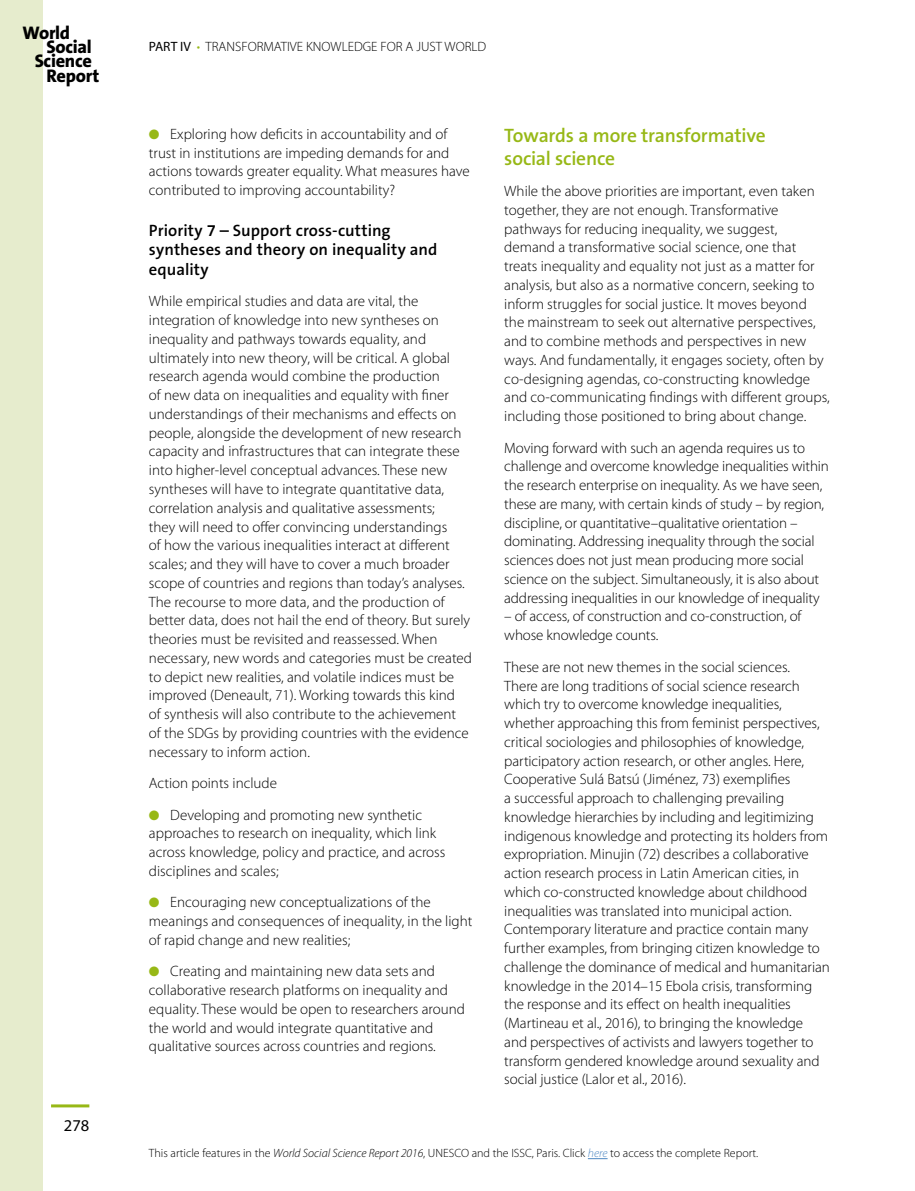
<style>
.page{position:relative;width:915px;height:1191px;background:#fff}
.page>*{position:absolute;margin:0;border:0;box-sizing:border-box;transform-origin:0 0}
.T_2{font:600 19.5px/22.5px "The Sans B6";letter-spacing:-.01em;color:#97b816}
.t1{font:800 18.3px "The Sans B8";letter-spacing:-.015em;color:#000}
.T3{font:600 16.5px/19.5px "The Sans B6";letter-spacing:.005em;color:#000}
.t2{font:16.5px "Myriad Pro";color:#000}
.txt_courant{font:300 15px/18.8px "Myriad Pro";color:#000}
.t3{font:300 13.5px "Myriad Pro";color:#000}
.t4{font:300 12px "Myriad Pro";color:#000}
.s1{font-weight:400}
.s2{color:#97b816}
.s3{font-style:italic}
.s4{font-style:italic;color:#4f88c3}
</style>
<div class="page">
<hr style="left:51px;top:1104px;width:38px;height:3px;background:#97b816">
<div style="left:0;top:0;width:43px;height:1191px;background:#e6eccd"></div>
<svg style="left:587px;top:1158px;width:20px;height:1px"></svg>
<p class="t1" style="left:23px;top:23px;width:49px">World</p>
<p class="t1" style="left:47px;top:37px;width:47px">Social</p>
<p class="t1" style="left:35px;top:51px;width:59px">Science</p>
<p class="t1" style="left:47px;top:66px;width:54px">Report</p>
<p class="t2" style="left:64px;top:1116px;width:27px">278</p>
<p class="t3" style="left:149px;top:38px;width:339px"><span class="s1">PART IV</span> <span class="s2">•</span> TRANSFORMATIVE KNOWLEDGE FOR A JUST WORLD</p>
<p class="txt_courant" style="left:149px;top:124px;width:322px"><span class="s2">●</span> Exploring how deficits in accountability and of trust in institutions are impeding demands for and actions towards greater equality. What measures have contributed to improving accountability?</p>
<p class="T3" style="left:149px;top:221px;width:290px">Priority 7 – Support cross-cutting syntheses and theory on inequality and equality</p>
<p class="txt_courant" style="left:149px;top:292px;width:324px">While empirical studies and data are vital, the integration of knowledge into new syntheses on inequality and pathways towards equality, and ultimately into new theory, will be critical. A global research agenda would combine the production<br>of new data on inequalities and equality with finer understandings of their mechanisms and effects on people, alongside the development of new research capacity and infrastructures that can integrate these into higher-level conceptual advances. These new syntheses will have to integrate quantitative data, correlation analysis and qualitative assessments;<br>they will need to offer convincing understandings<br>of how the various inequalities interact at different scales; and they will have to cover a much broader scope of countries and regions than today’s analyses.<br>The recourse to more data, and the production of better data, does not hail the end of theory. But surely theories must be revisited and reassessed. When necessary, new words and categories must be created to depict new realities, and volatile indices must be improved (Deneault, 71). Working towards this kind<br>of synthesis will also contribute to the achievement<br>of the SDGs by providing countries with the evidence necessary to inform action.</p>
<p class="txt_courant" style="left:149px;top:773px;width:129px">Action points include</p>
<p class="txt_courant" style="left:149px;top:805px;width:298px"><span class="s2">●</span> Developing and promoting new synthetic approaches to research on inequality, which link across knowledge, policy and practice, and across disciplines and scales;</p>
<p class="txt_courant" style="left:149px;top:893px;width:325px"><span class="s2">●</span> Encouraging new conceptualizations of the meanings and consequences of inequality, in the light of rapid change and new realities;</p>
<p class="txt_courant" style="left:149px;top:962px;width:317px"><span class="s2">●</span> Creating and maintaining new data sets and collaborative research platforms on inequality and equality. These would be open to researchers around the world and would integrate quantitative and qualitative sources across countries and regions.</p>
<p class="T_2" style="left:504px;top:125px;width:263px">Towards a more transformative social science</p>
<p class="txt_courant" style="left:504px;top:181px;width:327px">While the above priorities are important, even taken together, they are not enough. Transformative pathways for reducing inequality, we suggest, demand a transformative social science, one that treats inequality and equality not just as a matter for analysis, but also as a normative concern, seeking to inform struggles for social justice. It moves beyond the mainstream to seek out alternative perspectives, and to combine methods and perspectives in new ways. And fundamentally, it engages society, often by co-designing agendas, co-constructing knowledge and co-communicating findings with different groups, including those positioned to bring about change.</p>
<p class="txt_courant" style="left:504px;top:438px;width:326px">Moving forward with such an agenda requires us to challenge and overcome knowledge inequalities within the research enterprise on inequality. As we have seen, these are many, with certain kinds of study – by region, discipline, or quantitative–qualitative orientation – dominating. Addressing inequality through the social sciences does not just mean producing more social science on the subject. Simultaneously, it is also about addressing inequalities in our knowledge of inequality</p>
<p class="txt_courant" style="left:504px;top:607px;width:298px">– of access, of construction and co-construction, of whose knowledge counts.</p>
<p class="txt_courant" style="left:504px;top:657px;width:327px">These are not new themes in the social sciences.<br>There are long traditions of social science research which try to overcome knowledge inequalities, whether approaching this from feminist perspectives, critical sociologies and philosophies of knowledge, participatory action research, or other angles. Here, Cooperative Sulá Batsú (Jiménez, 73) exemplifies<br>a successful approach to challenging prevailing knowledge hierarchies by including and legitimizing indigenous knowledge and protecting its holders from expropriation. Minujin (72) describes a collaborative action research process in Latin American cities, in which co-constructed knowledge about childhood inequalities was translated into municipal action.<br>Contemporary literature and practice contain many further examples, from bringing citizen knowledge to challenge the dominance of medical and humanitarian knowledge in the 2014–15 Ebola crisis, transforming the response and its effect on health inequalities (Martineau et al., 2016), to bringing the knowledge<br>and perspectives of activists and lawyers together to transform gendered knowledge around sexuality and social justice (Lalor et al., 2016).</p>
<p class="t4" style="left:149px;top:1146px;width:610px">This article features in the <span class="s3">World Social Science Report 2016</span>, UNESCO and the ISSC, Paris. Click <span class="s4">here</span> to access the complete Report.</p>
</div>
